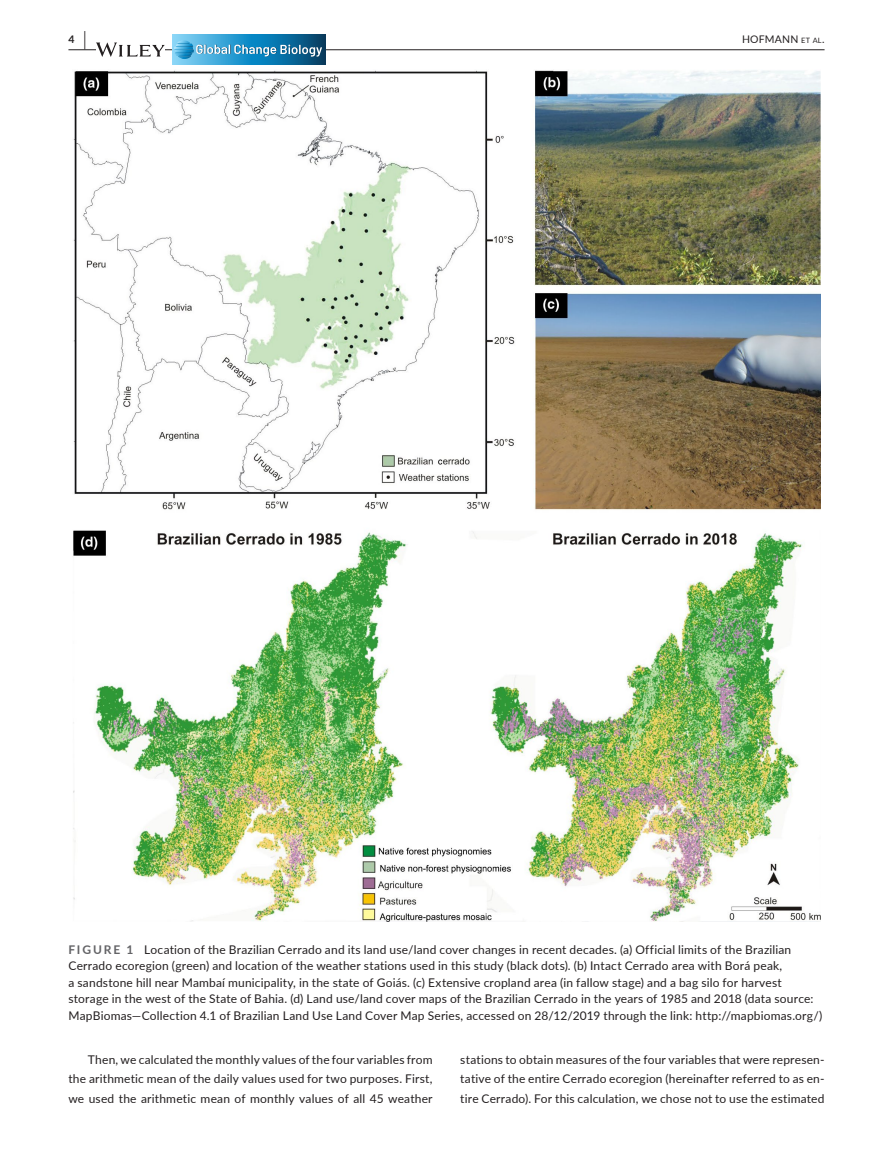
<style>
.page{position:relative;width:893px;height:1174px;background:#fff}
.page>*{position:absolute;margin:0;border:0;box-sizing:border-box;transform-origin:0 0}
.t1{font:12px/19.5px "Lato";letter-spacing:.015em;color:#231f20;text-align:justify}
.t2{font:10.5px "Lato";letter-spacing:.02em;color:#231f20}
.t3{font:700 10.5px "Lato";color:#231f20}
.s1{font-size:19.5px}
.s2{font-size:7.35px}
.s3{font-weight:700;color:#636366}
</style>
<div class="page">
<hr style="left:68px;top:49px;width:756px;height:1px;background:#231f20">
<svg style="left:96px;top:42px;width:69px;height:15px"></svg>
<svg style="left:172px;top:64px;width:153px;height:1px"></svg>
<svg style="left:172px;top:35px;width:153px;height:29px;background:#2b8dbc"></svg>
<svg style="left:174px;top:40px;width:149px;height:19px;background:#4799c1"></svg>
<img style="left:73px;top:70px;width:748px;height:851px">
<p class="t3" style="left:68px;top:31px;width:19px">4 <span class="s1">|</span></p>
<p class="t2" style="left:742px;top:31px;width:84px">HOFMANN <span class="s2">et al</span>.</p>
<p class="t1" style="left:68px;top:940px;width:755px;line-height:16.5px;text-align:left"><span class="s3">FIGURE 1</span> Location of the Brazilian Cerrado and its land use/land cover changes in recent decades. (a) Official limits of the Brazilian Cerrado ecoregion (green) and location of the weather stations used in this study (black dots). (b) Intact Cerrado area with Borá peak,<br>a sandstone hill near Mambaí municipality, in the state of Goiás. (c) Extensive cropland area (in fallow stage) and a bag silo for harvest storage in the west of the State of Bahia. (d) Land use/land cover maps of the Brazilian Cerrado in the years of 1985 and 2018 (data source:<br>MapBiomas—Collection 4.1 of Brazilian Land Use Land Cover Map Series, accessed on 28/12/2019 through the link: http://mapbiomas.org/)</p>
<p class="t1" style="left:68px;top:1049px;width:366px;text-indent:20px">Then, we calculated the monthly values of the four variables from the arithmetic mean of the daily values used for two purposes. First, we used the arithmetic mean of monthly values of all 45 weather</p>
<p class="t1" style="left:460px;top:1049px;width:366px">stations to obtain measures of the four variables that were represen&shy;tative of the entire Cerrado ecoregion (hereinafter referred to as en&shy;tire Cerrado). For this calculation, we chose not to use the estimated</p>
</div>
